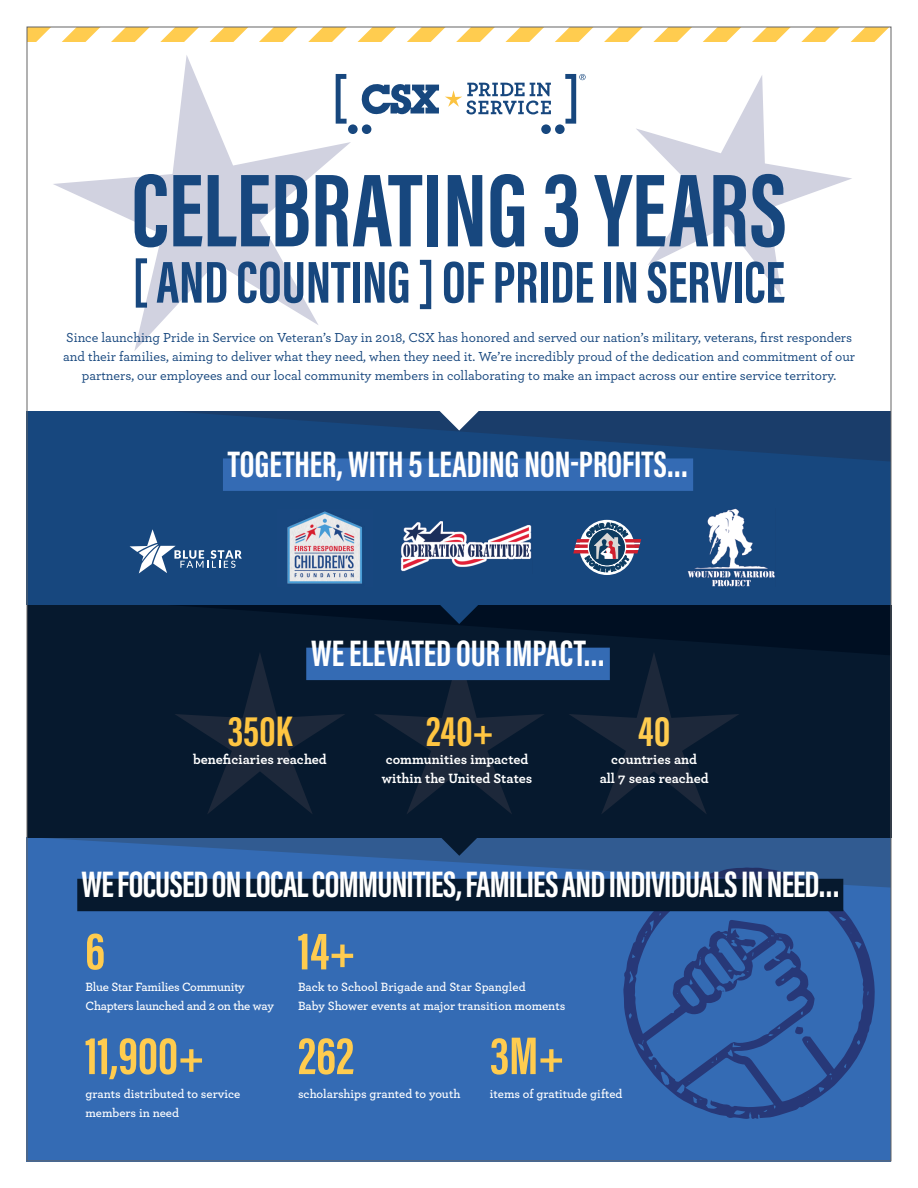
<style>
.page{position:relative;width:918px;height:1188px;background:#fff}
.page>*{position:absolute;margin:0;border:0;box-sizing:border-box;transform-origin:0 0}
.t1{font:700 106.8px "Acumin Pro Extra Cond";color:#17477e}
.t2{font:700 60.75px "Acumin Pro Extra Cond";color:#17477e}
.t3{font:700 54.6px/104.7px "Acumin Pro Extra Cond";color:#ffcc4f}
.t4{font:700 43.95px "Acumin Pro Extra Cond";color:#ffc541}
.t5{font:700 43.95px "Acumin Pro Extra Cond";color:#ffcc4f}
.t6{font:700 37.95px "Acumin Pro Extra Cond";letter-spacing:-.015em;color:#fff}
.t7{font:700 14.1px/18.5px "Archer Pro";color:#fff}
.t8{font:500 13.65px/19px "Archer Pro";color:#17477e;text-align:center}
.t9{font:600 12.6px/18.6px "Archer Pro";letter-spacing:-.005em;color:#fff}
</style>
<div class="page">
<div style="left:27px;top:837px;width:864px;height:324px;background:#346bb4"></div>
<svg style="left:29px;top:837px;width:860px;height:51px;fill:#315b91"></svg>
<svg style="left:623px;top:877px;width:252px;height:242px"></svg>
<svg style="left:702px;top:867px;width:107px;height:12px"></svg>
<svg style="left:795px;top:1027px;width:9px;height:7px"></svg>
<div style="left:27px;top:605px;width:864px;height:232px;background:#06192e"></div>
<div style="left:27px;top:411px;width:864px;height:194px;background:#17477e"></div>
<svg style="left:174px;top:411px;width:715px;height:50px"></svg>
<svg style="left:636px;top:75px;width:216px;height:221px"></svg>
<svg style="left:53px;top:55px;width:298px;height:296px"></svg>
<svg style="left:33px;top:29px;width:855px;height:12px"></svg>
<div style="left:223px;top:458px;width:470px;height:33px;background:#346bb4"></div>
<svg style="left:175px;top:605px;width:714px;height:209px"></svg>
<div style="left:306px;top:648px;width:304px;height:32px;background:#346bb4"></div>
<img style="left:287px;top:511px;width:75px;height:73px">
<img style="left:400px;top:522px;width:132px;height:50px">
<svg style="left:579px;top:520px;width:56px;height:55px"></svg>
<svg style="left:573px;top:523px;width:68px;height:49px"></svg>
<img style="left:688px;top:508px;width:87px;height:79px">
<svg style="left:130px;top:529px;width:112px;height:45px"></svg>
<div style="left:77px;top:879px;width:766px;height:32px;background:#06192e"></div>
<svg style="left:439px;top:837px;width:40px;height:19px"></svg>
<svg style="left:445px;top:83px;width:106px;height:31px"></svg>
<div style="left:348px;top:124px;width:10px;height:10px;background:#17477e;border-radius:50%"></div>
<div style="left:362px;top:124px;width:9px;height:10px;background:#17477e;border-radius:50%"></div>
<svg style="left:336px;top:74px;width:11px;height:50px"></svg>
<svg style="left:361px;top:84px;width:78px;height:31px"></svg>
<div style="left:541px;top:124px;width:10px;height:10px;background:#17477e;border-radius:50%"></div>
<div style="left:555px;top:124px;width:10px;height:10px;background:#17477e;border-radius:50%"></div>
<svg style="left:565px;top:74px;width:21px;height:50px"></svg>
<h1 class="t1" style="left:131px;top:145px;width:657px">CELEBRATING 3 YEARS</h1>
<h2 class="t2" style="left:133px;top:245px;width:654px">[ AND COUNTING ] OF PRIDE IN SERVICE</h2>
<p class="t8" style="left:63px;top:327px;width:793px">Since launching Pride in Service on Veteran’s Day in 2018, CSX has honored and served our nation’s military, veterans, first responders and their families, aiming to deliver what they need, when they need it. We’re incredibly proud of the dedication and commitment of our partners, our employees and our local community members in collaborating to make an impact across our entire service territory.</p>
<h3 class="t6" style="left:228px;top:441px;width:462px">TOGETHER, WITH 5 LEADING NON-PROFITS…</h3>
<h3 class="t6" style="left:311px;top:630px;width:295px">WE ELEVATED OUR IMPACT…</h3>
<h3 class="t4" style="left:228px;top:704px;width:66px">350K</h3>
<p class="t7" style="left:193px;top:749px;width:135px">beneficiaries reached</p>
<h3 class="t4" style="left:426px;top:704px;width:69px">240+</h3>
<p class="t7" style="left:382px;top:749px;width:152px">communities impacted within the United States</p>
<h3 class="t5" style="left:638px;top:704px;width:34px">40</h3>
<p class="t7" style="left:600px;top:749px;width:110px;text-align:center">countries and<br>all 7 seas reached</p>
<h3 class="t6" style="left:81px;top:861px;width:760px">WE FOCUSED ON LOCAL COMMUNITIES, FAMILIES AND INDIVIDUALS IN NEED…</h3>
<h3 class="t3" style="left:85px;top:898px;width:121px">6<br>11,900+</h3>
<h3 class="t3" style="left:298px;top:898px;width:59px">14+<br>262</h3>
<p class="t9" style="left:298px;top:977px;width:269px">Back to School Brigade and Star Spangled<br>Baby Shower events at major transition moments</p>
<p class="t9" style="left:86px;top:977px;width:190px">Blue Star Families Community<br>Chapters launched and 2 on the way</p>
<h3 class="t3" style="left:490px;top:1003px;width:76px">3M+</h3>
<p class="t9" style="left:86px;top:1084px;width:156px">grants distributed to service members in need</p>
<p class="t9" style="left:298px;top:1084px;width:164px">scholarships granted to youth</p>
<p class="t9" style="left:490px;top:1084px;width:134px">items of gratitude gifted</p>
</div>
